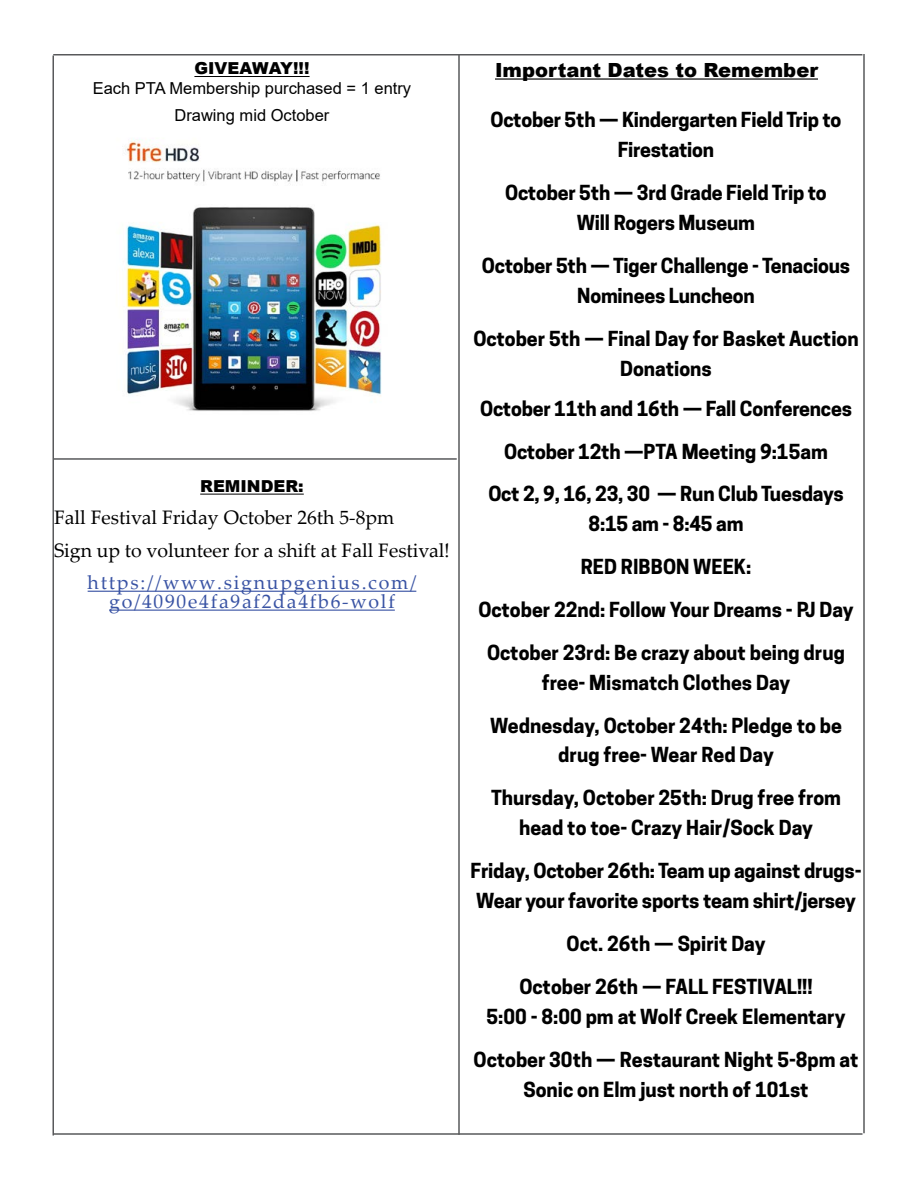
<style>
.page{position:relative;width:918px;height:1188px;background:#fff}
.page>*{position:absolute;margin:0;border:0;box-sizing:border-box;transform-origin:0 0}
.t1{font:700 19.5px/30px "Cooper Hewitt";letter-spacing:-.01em;color:#000;text-align:center}
.t2{font:19.5px/32.4px "Palatino Linotype";color:#000}
.t3{font:19.5px/18.9px "Palatino Linotype";letter-spacing:.09em;color:#3953a4;text-align:center}
.t4{font:900 19.5px "Arial";color:#000}
.t5{font:16.5px/26.5px "Arial";color:#000;text-align:center}
.t6{font:900 16.5px "Arial";color:#000}
</style>
<div class="page">
<hr style="left:458px;top:54px;width:2px;height:1081px;background:#58595b">
<hr style="left:52px;top:56px;width:2px;height:1080px;background:#58595b">
<hr style="left:53px;top:1133px;width:809px;height:2px;background:#58595b">
<hr style="left:53px;top:54px;width:809px;height:2px;background:#58595b">
<hr style="left:863px;top:54px;width:2px;height:1079px;background:#58595b">
<hr style="left:53px;top:458px;width:404px;height:2px;background:#58595b">
<hr style="left:194px;top:76px;width:116px;height:1px;background:#000">
<hr style="left:200px;top:494px;width:104px;height:1px;background:#000">
<hr style="left:88px;top:591px;width:328px;height:1px;background:#3953a4">
<hr style="left:109px;top:610px;width:286px;height:1px;background:#3953a4">
<hr style="left:495px;top:78px;width:323px;height:2px;background:#000">
<img style="left:125px;top:139px;width:257px;height:272px">
<p class="t6" style="left:194px;top:57px;width:117px">GIVEAWAY!!!</p>
<p class="t5" style="left:93px;top:75px;width:320px">Each PTA Membership purchased = 1 entry<br>Drawing mid October</p>
<p class="t6" style="left:200px;top:474px;width:105px">REMINDER:</p>
<p class="t2" style="left:54px;top:501px;width:398px">Fall Festival Friday October 26th 5-8pm<br>Sign up to volunteer for a shift at Fall Festival!</p>
<p class="t3" style="left:88px;top:572px;width:330px">https://www.signupgenius.com/ go/4090e4fa9af2da4fb6-wolf</p>
<p class="t4" style="left:495px;top:55px;width:325px">Important Dates to Remember</p>
<p class="t1" style="left:491px;top:105px;width:352px">October 5th — Kindergarten Field Trip to<br>Firestation</p>
<p class="t1" style="left:505px;top:178px;width:323px">October 5th — 3rd Grade Field Trip to<br>Will Rogers Museum</p>
<p class="t1" style="left:482px;top:251px;width:370px">October 5th — Tiger Challenge - Tenacious<br>Nominees Luncheon</p>
<p class="t1" style="left:473px;top:323px;width:387px">October 5th — Final Day for Basket Auction<br>Donations</p>
<p class="t1" style="left:480px;top:394px;width:373px">October 11th and 16th — Fall Conferences</p>
<p class="t1" style="left:488px;top:432px;width:357px;line-height:41.2px">October 12th —PTA Meeting 9:15am<br>Oct 2, 9, 16, 23, 30 — Run Club Tuesdays</p>
<p class="t1" style="left:589px;top:508px;width:157px">8:15 am - 8:45 am</p>
<p class="t1" style="left:581px;top:551px;width:172px">RED RIBBON WEEK:</p>
<p class="t1" style="left:478px;top:594px;width:377px">October 22nd: Follow Your Dreams - PJ Day</p>
<p class="t1" style="left:487px;top:637px;width:359px">October 23rd: Be crazy about being drug free- Mismatch Clothes Day</p>
<p class="t1" style="left:490px;top:710px;width:353px">Wednesday, October 24th: Pledge to be drug free- Wear Red Day</p>
<p class="t1" style="left:491px;top:783px;width:351px">Thursday, October 25th: Drug free from head to toe- Crazy Hair/Sock Day</p>
<p class="t1" style="left:471px;top:856px;width:393px;text-align:left">Friday, October 26th: Team up against drugs-<br>Wear your favorite sports team shirt/jersey</p>
<p class="t1" style="left:567px;top:929px;width:200px">Oct. 26th — Spirit Day</p>
<p class="t1" style="left:487px;top:972px;width:360px">October 26th — FALL FESTIVAL!!!<br>5:00 - 8:00 pm at Wolf Creek Elementary</p>
<p class="t1" style="left:474px;top:1045px;width:386px">October 30th — Restaurant Night 5-8pm at<br>Sonic on Elm just north of 101st</p>
</div>
